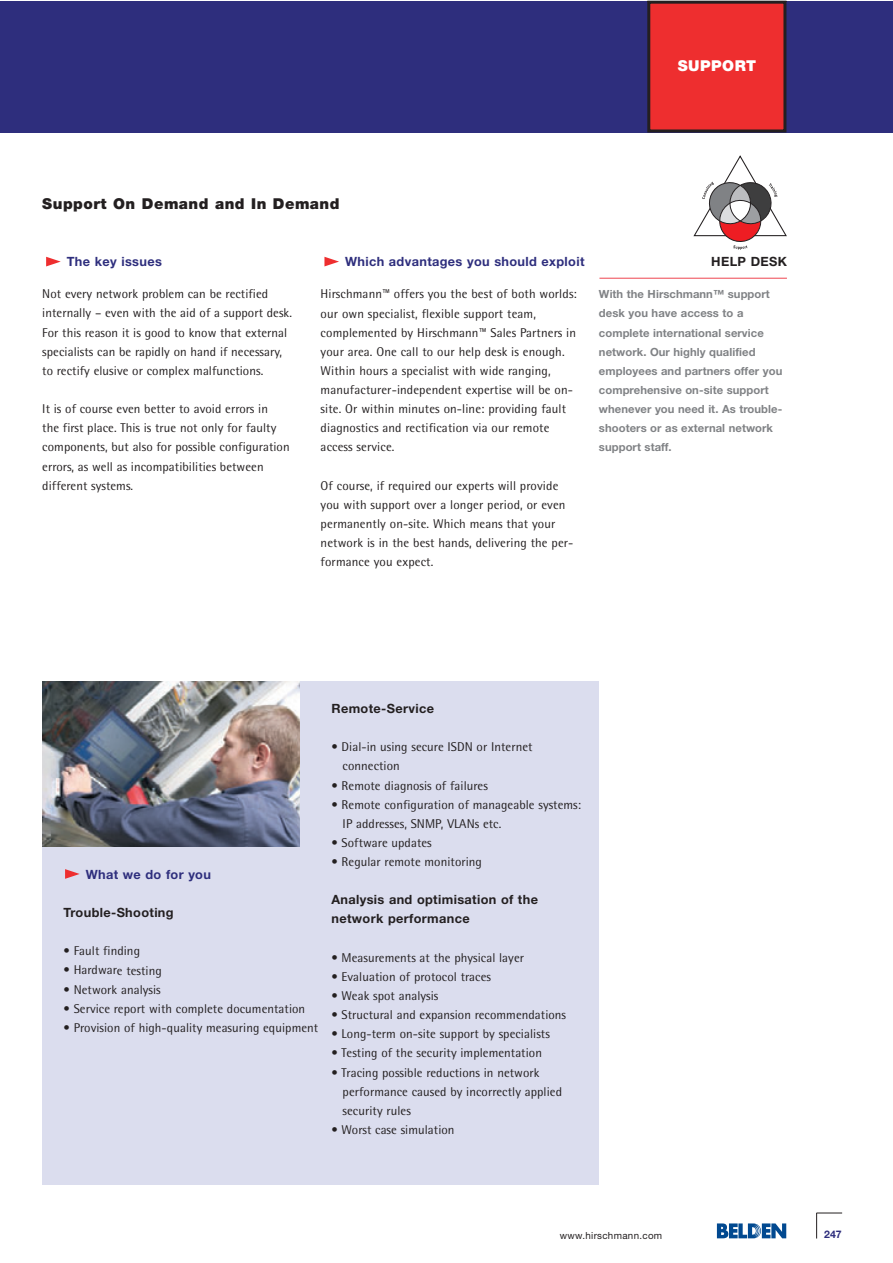
<style>
.page{position:relative;width:893px;height:1263px;background:#fff}
.page>*{position:absolute;margin:0;border:0;box-sizing:border-box;transform-origin:0 0}
.t1{font:900 15px "Helvetica Neue";letter-spacing:.035em;color:#231f20}
.t2{font:900 15px "Helvetica Neue";letter-spacing:.035em;color:#fff}
.t3{font:12.75px/19.2px "Rotis Semi Sans Pro";letter-spacing:.005em;color:#231f20}
.t4{font:700 12.75px/19.2px "Helvetica Neue";letter-spacing:.03em;color:#231f20}
.t5{font:700 12.75px "Helvetica Neue";letter-spacing:.03em;color:#2e2e7d}
.t6{font:700 11.25px/19.2px "Helvetica Neue";letter-spacing:.005em;color:#808285}
.t7{font:700 10.5px "Helvetica Neue";color:#2e2e7d}
.t8{font:9.75px "Helvetica Neue";letter-spacing:.035em;color:#231f20}
</style>
<div class="page">
<div style="left:0;top:1px;width:893px;height:131px;background:#2e2e7d"></div>
<div style="left:42px;top:681px;width:557px;height:504px;background:#dbddee"></div>
<svg style="left:65px;top:869px;width:15px;height:10px"></svg>
<div style="left:649px;top:2px;width:136px;height:129px;background:#ee2e2f"></div>
<div style="left:647px;top:1px;width:139px;height:131px;border:3px solid #231f20"></div>
<hr style="left:647px;top:1px;width:139px;height:1px;background:#231f20">
<svg style="left:46px;top:257px;width:15px;height:9px"></svg>
<svg style="left:324px;top:257px;width:15px;height:9px"></svg>
<img style="left:42px;top:681px;width:257px;height:166px">
<svg style="left:693px;top:155px;width:94px;height:95px"></svg>
<hr style="left:599px;top:278px;width:188px;height:1px;background:#ee4550">
<svg style="left:717px;top:1223px;width:69px;height:15px"></svg>
<svg style="left:816px;top:1212px;width:26px;height:26px"></svg>
<p class="t2" style="left:678px;top:60px;width:80px">SUPPORT</p>
<p class="t1" style="left:42px;top:198px;width:299px">Support On Demand and In Demand</p>
<p class="t5" style="left:67px;top:257px;width:97px">The key issues</p>
<p class="t5" style="left:345px;top:257px;width:241px">Which advantages you should exploit</p>
<p class="t3" style="left:42px;top:286px;width:251px">Not every network problem can be rectified internally – even with the aid of a support desk.<br>For this reason it is good to know that external specialists can be rapidly on hand if necessary, to rectify elusive or complex malfunctions.</p>
<p class="t3" style="left:42px;top:400px;width:249px">It is of course even better to avoid errors in<br>the first place. This is true not only for faulty components, but also for possible configuration errors, as well as incompatibilities between different systems.</p>
<p class="t3" style="left:321px;top:286px;width:258px">Hirschmann™ offers you the best of both worlds: our own specialist, flexible support team, complemented by Hirschmann™ Sales Partners in your area. One call to our help desk is enough.<br>Within hours a specialist with wide ranging, manufacturer-independent expertise will be on&shy;site. Or within minutes on-line: providing fault diagnostics and rectification via our remote access service.</p>
<p class="t3" style="left:321px;top:477px;width:254px">Of course, if required our experts will provide you with support over a longer period, or even permanently on-site. Which means that your network is in the best hands, delivering the per&shy;formance you expect.</p>
<p class="t4" style="left:711px;top:253px;width:77px">HELP DESK</p>
<p class="t6" style="left:599px;top:286px;width:185px">With the Hirschmann™ support desk you have access to a complete international service network. Our highly qualified employees and partners offer you comprehensive on-site support whenever you need it. As trouble&shy;shooters or as external network support staff.</p>
<p class="t5" style="left:86px;top:870px;width:127px">What we do for you</p>
<p class="t4" style="left:64px;top:904px;width:112px">Trouble-Shooting</p>
<p class="t3" style="left:64px;top:943px;width:78px">• Fault finding</p>
<p class="t3" style="left:64px;top:962px;width:100px">• Hardware testing</p>
<p class="t3" style="left:64px;top:981px;width:99px">• Network analysis</p>
<p class="t3" style="left:64px;top:1000px;width:243px">• Service report with complete documentation</p>
<p class="t3" style="left:64px;top:1019px;width:256px">• Provision of high-quality measuring equipment</p>
<p class="t4" style="left:331px;top:700px;width:104px">Remote-Service</p>
<p class="t3" style="left:343px;top:739px;width:191px;text-indent:-11px">• Dial-in using secure ISDN or Internet connection</p>
<p class="t3" style="left:331px;top:777px;width:158px">• Remote diagnosis of failures</p>
<p class="t3" style="left:343px;top:796px;width:240px;text-indent:-11px">• Remote configuration of manageable systems:<br>IP addresses, SNMP, VLANs etc.</p>
<p class="t3" style="left:331px;top:834px;width:102px">• Software updates</p>
<p class="t3" style="left:331px;top:853px;width:152px">• Regular remote monitoring</p>
<p class="t4" style="left:331px;top:891px;width:208px">Analysis and optimisation of the network performance</p>
<p class="t3" style="left:331px;top:949px;width:194px">• Measurements at the physical layer</p>
<p class="t3" style="left:331px;top:968px;width:161px">• Evaluation of protocol traces</p>
<p class="t3" style="left:331px;top:987px;width:108px">• Weak spot analysis</p>
<p class="t3" style="left:331px;top:1006px;width:236px">• Structural and expansion recommendations</p>
<p class="t3" style="left:331px;top:1026px;width:220px">• Long-term on-site support by specialists</p>
<p class="t3" style="left:331px;top:1045px;width:212px">• Testing of the security implementation</p>
<p class="t3" style="left:343px;top:1064px;width:221px;text-indent:-11px">• Tracing possible reductions in network performance caused by incorrectly applied security rules</p>
<p class="t3" style="left:331px;top:1121px;width:125px">• Worst case simulation</p>
<p class="t8" style="left:560px;top:1232px;width:104px">www.hirschmann.com</p>
<p class="t7" style="left:824px;top:1231px;width:19px">247</p>
</div>
